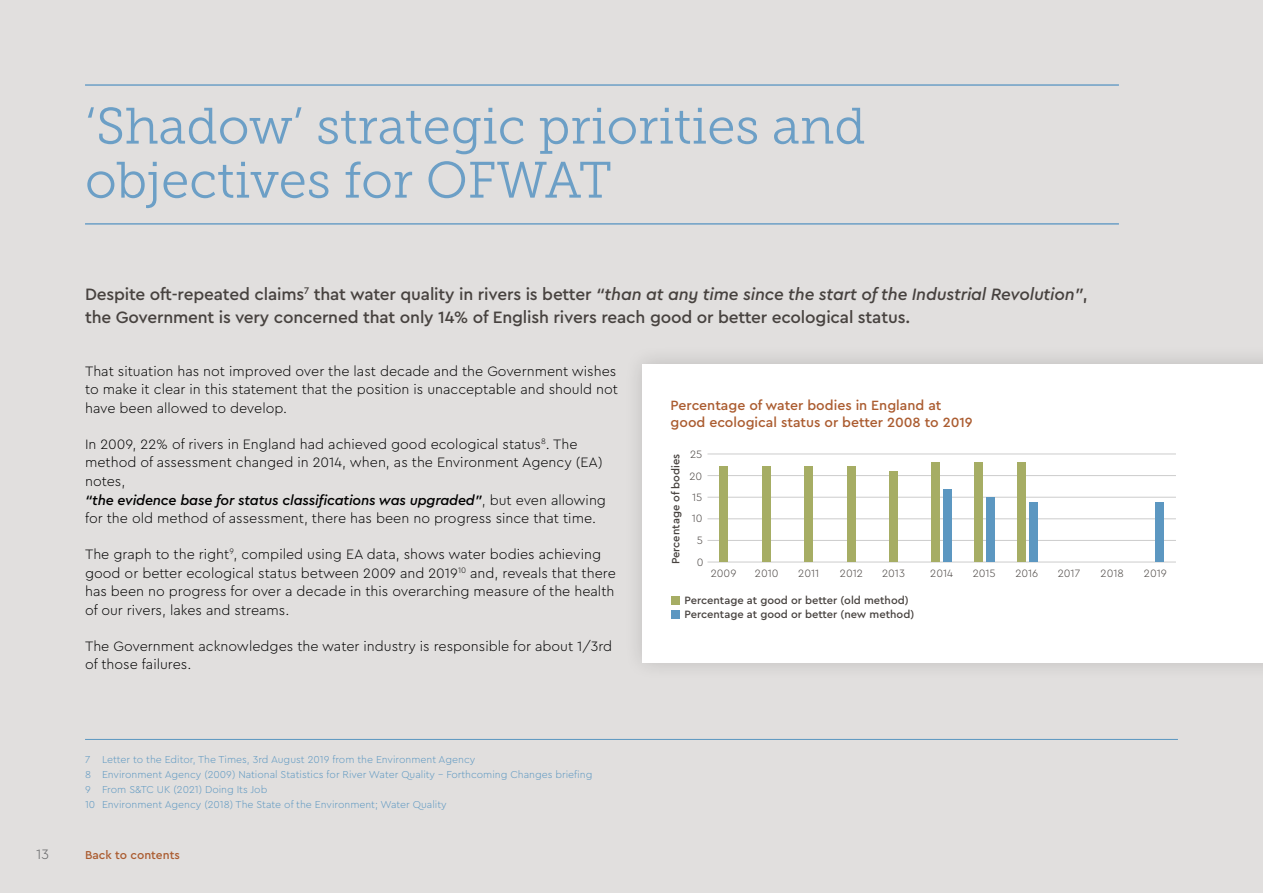
<style>
.page{position:relative;width:1263px;height:893px;background:#e1dfde}
.page>*{position:absolute;margin:0;border:0;box-sizing:border-box;transform-origin:0 0}
.t1{font:51px/54px "Museo Slab 300";color:#6c9fc6}
.t2{font:500 17.25px/23.2px "Cera Pro";letter-spacing:-.01em;color:#47423f}
.t3{font:300 14.25px/18.8px "Cera Pro";color:#000}
.t4{font:300 14.25px "Cera Pro";color:#636466}
.t5{font:500 14.1px/16.8px "Cera Pro";color:#ab5c30}
.t6{font:500 12px "Cera Pro";color:#ab5c30}
.t7{font:500 11.1px/13.4px "Cera Pro";color:#47423f}
.t8{font:300 11.1px "Cera Pro";color:#47423f}
.t9{font:300 10.5px/15px "Cera Pro";color:#5c97c1}
.s1{font-style:italic}
.s2{font-weight:500;font-style:italic}
</style>
<div class="page">
<hr style="left:85px;top:84px;width:1034px;height:2px;background:#6c9fc6">
<hr style="left:85px;top:223px;width:1034px;height:2px;background:#6c9fc6">
<hr style="left:85px;top:739px;width:1093px;height:1px;background:#5c97c1">
<div style="left:623px;top:345px;width:640px;height:336px;background:#dcdad9"></div>
<div style="left:642px;top:364px;width:621px;height:298px;background:#fff"></div>
<hr style="left:707px;top:454px;width:469px;height:1px;background:#ccc">
<hr style="left:707px;top:475px;width:469px;height:1px;background:#ccc">
<hr style="left:707px;top:497px;width:469px;height:1px;background:#ccc">
<hr style="left:707px;top:519px;width:469px;height:1px;background:#ccc">
<hr style="left:707px;top:540px;width:469px;height:1px;background:#ccc">
<hr style="left:707px;top:562px;width:469px;height:1px;background:#ccc">
<div style="left:719px;top:467px;width:9px;height:95px;background:#a6ad64"></div>
<div style="left:762px;top:467px;width:9px;height:95px;background:#a6ad64"></div>
<div style="left:804px;top:467px;width:9px;height:95px;background:#a6ad64"></div>
<div style="left:847px;top:467px;width:9px;height:95px;background:#a6ad64"></div>
<div style="left:889px;top:472px;width:9px;height:90px;background:#a6ad64"></div>
<div style="left:931px;top:463px;width:9px;height:99px;background:#a6ad64"></div>
<div style="left:974px;top:463px;width:8px;height:99px;background:#a6ad64"></div>
<div style="left:1017px;top:463px;width:8px;height:99px;background:#a6ad64"></div>
<div style="left:943px;top:489px;width:9px;height:73px;background:#5c97c1"></div>
<div style="left:986px;top:497px;width:9px;height:65px;background:#5c97c1"></div>
<div style="left:1028px;top:502px;width:9px;height:60px;background:#5c97c1"></div>
<div style="left:1155px;top:502px;width:9px;height:60px;background:#5c97c1"></div>
<div style="left:671px;top:596px;width:8px;height:8px;background:#a6ad64"></div>
<div style="left:671px;top:610px;width:8px;height:8px;background:#5c97c1"></div>
<h1 class="t1" style="left:85px;top:99px;width:782px">‘Shadow’ strategic priorities and objectives for OFWAT</h1>
<p class="t2" style="left:85px;top:281px;width:1004px">Despite oft-repeated claims<sup>7</sup> that water quality in rivers is better <span class="s1">“than at any time since the start of the Industrial Revolution”</span>, the Government is very concerned that only 14% of English rivers reach good or better ecological status.</p>
<p class="t3" style="left:85px;top:361px;width:534px;text-align:justify">That situation has not improved over the last decade and the Government wishes to make it clear in this statement that the position is unacceptable and should not have been allowed to develop.</p>
<p class="t3" style="left:85px;top:434px;width:522px">In 2009, 22% of rivers in England had achieved good ecological status<sup>8</sup>. The method of assessment changed in 2014, when, as the Environment Agency (EA) notes,<br><span class="s2">“the evidence base for status classifications was upgraded”</span>, but even allowing for the old method of assessment, there has been no progress since that time.</p>
<p class="t3" style="left:85px;top:544px;width:532px">The graph to the right<sup>9</sup>, compiled using EA data, shows water bodies achieving good or better ecological status between 2009 and 2019<sup>10</sup> and, reveals that there has been no progress for over a decade in this overarching measure of the health of our rivers, lakes and streams.</p>
<p class="t3" style="left:85px;top:636px;width:529px">The Government acknowledges the water industry is responsible for about 1/3rd of those failures.</p>
<p class="t9" style="left:85px;top:751px;width:509px">7 Letter to the Editor, The Times, 3rd August 2019 from the Environment Agency<br>8 Environment Agency (2009) National Statistics for River Water Quality – Forthcoming Changes briefing 9 From S&amp;TC UK (2021) Doing Its Job<br>10 Environment Agency (2018) The State of the Environment; Water Quality</p>
<p class="t4" style="left:36px;top:845px;width:14px">13</p>
<p class="t6" style="left:85px;top:846px;width:96px">Back to contents</p>
<p class="t5" style="left:670px;top:397px;width:304px">Percentage of water bodies in England at good ecological status or better 2008 to 2019</p>
<p class="t7" style="left:669px;top:564px;width:112px;rotate:-90deg">Percentage of bodies</p>
<p class="t8" style="left:690px;top:447px;width:14px">25</p>
<p class="t8" style="left:689px;top:469px;width:14px">20</p>
<p class="t8" style="left:692px;top:490px;width:12px">15</p>
<p class="t8" style="left:692px;top:511px;width:12px">10</p>
<p class="t8" style="left:697px;top:532px;width:8px">5</p>
<p class="t8" style="left:697px;top:554px;width:8px">0</p>
<p class="t8" style="left:711px;top:565px;width:27px">2009</p>
<p class="t8" style="left:755px;top:565px;width:25px">2010</p>
<p class="t8" style="left:798px;top:565px;width:23px">2011</p>
<p class="t8" style="left:840px;top:565px;width:25px">2012</p>
<p class="t8" style="left:882px;top:565px;width:24px">2013</p>
<p class="t8" style="left:930px;top:565px;width:24px">2014</p>
<p class="t8" style="left:973px;top:565px;width:25px">2015</p>
<p class="t8" style="left:1015px;top:565px;width:25px">2016</p>
<p class="t8" style="left:1058px;top:565px;width:24px">2017</p>
<p class="t8" style="left:1100px;top:565px;width:25px">2018</p>
<p class="t8" style="left:1144px;top:565px;width:25px">2019</p>
<p class="t7" style="left:684px;top:594px;width:231px">Percentage at good or better (old method)<br>Percentage at good or better (new method)</p>
</div>
